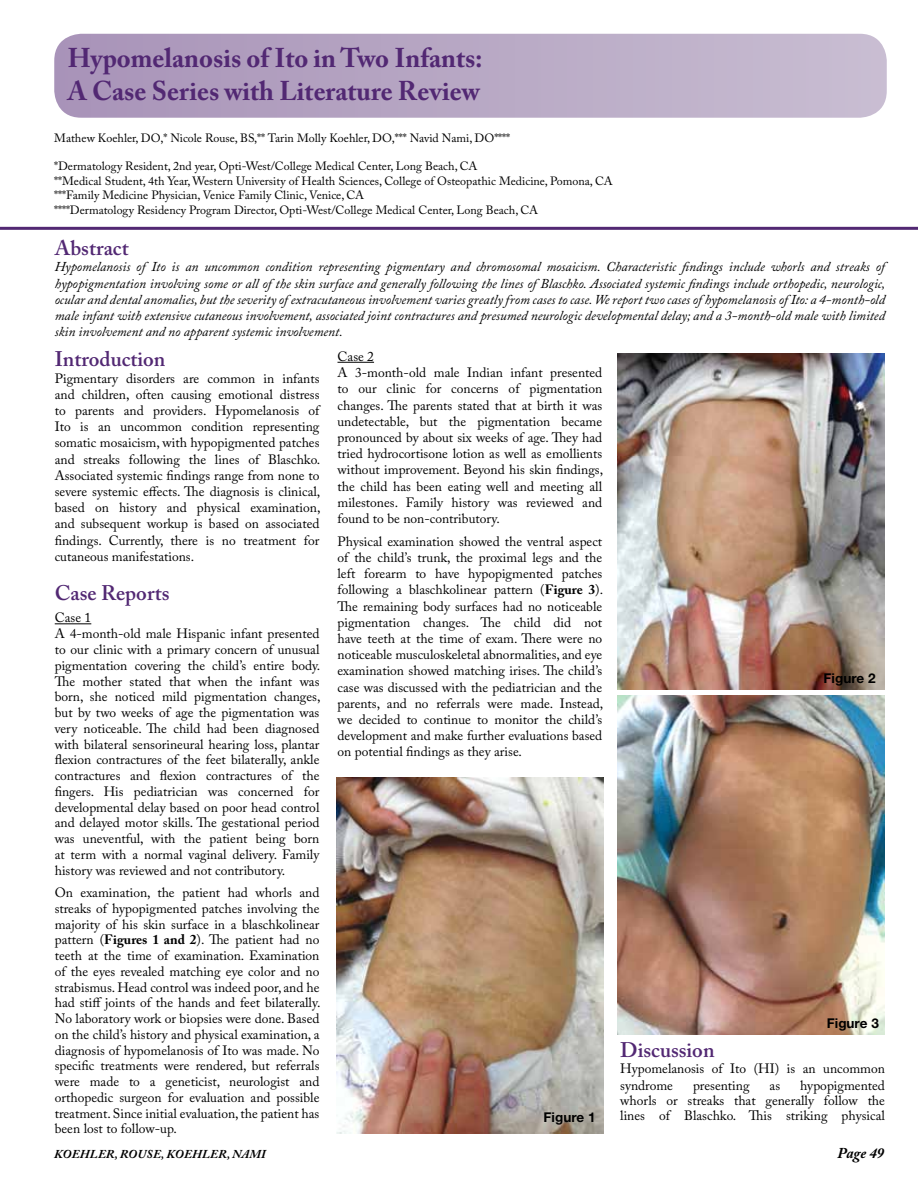
<style>
.page{position:relative;width:918px;height:1188px;background:#fff}
.page>*{position:absolute;margin:0;border:0;box-sizing:border-box;transform-origin:0 0}
.t1{font:700 27px/32.4px "Adobe Caslon Pro";color:#522873}
.t2{font:600 21px "Adobe Caslon Pro";color:#522873}
.t3{font:italic 700 15px "Adobe Caslon Pro";color:#000}
.t4{font:13.5px/16.2px "Adobe Caslon Pro";color:#000;text-align:justify}
.t5{font:italic 13.5px/16.2px "Adobe Caslon Pro";color:#000;text-align:justify}
.t6{font:700 13.5px "Helvetica Neue";color:#000}
.t7{font:12px/14.4px "Adobe Caslon Pro";color:#000}
.t8{font:italic 700 12px "Adobe Caslon Pro";letter-spacing:.015em;color:#000}
.s1{font-weight:700}
</style>
<div class="page">
<hr style="left:55px;top:623px;width:36px;height:1px;background:#000">
<hr style="left:338px;top:362px;width:36px;height:1px;background:#000">
<div style="left:54px;top:34px;width:833px;height:84px;background:linear-gradient(to right,#a893b8,#c8bdd2);border-radius:27px"></div>
<hr style="left:0;top:227px;width:918px;height:3px;background:#522873">
<img style="left:337px;top:778px;width:267px;height:356px">
<img style="left:617px;top:354px;width:267px;height:335px">
<img style="left:617px;top:695px;width:267px;height:339px">
<h1 class="t1" style="left:68px;top:42px;width:416px">Hypomelanosis of Ito in Two Infants:<br>A Case Series with Literature Review</h1>
<p class="t7" style="left:54px;top:130px;width:457px">Mathew Koehler, DO,* Nicole Rouse, BS,** Tarin Molly Koehler, DO,*** Navid Nami, DO****</p>
<p class="t7" style="left:54px;top:159px;width:560px">*Dermatology Resident, 2nd year, Opti-West/College Medical Center, Long Beach, CA<br>**Medical Student, 4th Year, Western University of Health Sciences, College of Osteopathic Medicine, Pomona, CA ***Family Medicine Physician, Venice Family Clinic, Venice, CA<br>****Dermatology Residency Program Director, Opti-West/College Medical Center, Long Beach, CA</p>
<h2 class="t2" style="left:55px;top:236px;width:76px">Abstract</h2>
<p class="t5" style="left:55px;top:259px;width:832px">Hypomelanosis of Ito is an uncommon condition representing pigmentary and chromosomal mosaicism. Characteristic findings include whorls and streaks of hypopigmentation involving some or all of the skin surface and generally following the lines of Blaschko. Associated systemic findings include orthopedic, neurologic, ocular and dental anomalies, but the severity of extracutaneous involvement varies greatly from cases to case. We report two cases of hypomelanosis of Ito: a 4-month-old male infant with extensive cutaneous involvement, associated joint contractures and presumed neurologic developmental delay; and a 3-month-old male with limited skin involvement and no apparent systemic involvement.</p>
<h2 class="t2" style="left:55px;top:347px;width:112px">Introduction</h2>
<p class="t4" style="left:55px;top:370px;width:267px">Pigmentary disorders are common in infants and children, often causing emotional distress to parents and providers. Hypomelanosis of Ito is an uncommon condition representing somatic mosaicism, with hypopigmented patches and streaks following the lines of Blaschko.<br>Associated systemic findings range from none to severe systemic effects. The diagnosis is clinical, based on history and physical examination, and subsequent workup is based on associated findings. Currently, there is no treatment for cutaneous manifestations.</p>
<h2 class="t2" style="left:55px;top:580px;width:116px">Case Reports</h2>
<p class="t4" style="left:55px;top:610px;width:267px;line-height:15.8px;text-align:left">Case 1<br>A 4-month-old male Hispanic infant presented to our clinic with a primary concern of unusual pigmentation covering the child’s entire body.<br>The mother stated that when the infant was born, she noticed mild pigmentation changes, but by two weeks of age the pigmentation was very noticeable. The child had been diagnosed with bilateral sensorineural hearing loss, plantar flexion contractures of the feet bilaterally, ankle contractures and flexion contractures of the fingers. His pediatrician was concerned for developmental delay based on poor head control and delayed motor skills. The gestational period was uneventful, with the patient being born at term with a normal vaginal delivery. Family history was reviewed and not contributory.</p>
<p class="t4" style="left:55px;top:885px;width:267px;line-height:15.8px">On examination, the patient had whorls and streaks of hypopigmented patches involving the majority of his skin surface in a blaschkolinear pattern (<span class="s1">Figures 1 and 2</span>). The patient had no teeth at the time of examination. Examination of the eyes revealed matching eye color and no strabismus. Head control was indeed poor, and he had stiff joints of the hands and feet bilaterally.<br>No laboratory work or biopsies were done. Based on the child’s history and physical examination, a diagnosis of hypomelanosis of Ito was made. No specific treatments were rendered, but referrals were made to a geneticist, neurologist and orthopedic surgeon for evaluation and possible treatment. Since initial evaluation, the patient has been lost to follow-up.</p>
<p class="t4" style="left:338px;top:348px;width:267px;text-align:left">Case 2<br>A 3-month-old male Indian infant presented to our clinic for concerns of pigmentation changes. The parents stated that at birth it was undetectable, but the pigmentation became pronounced by about six weeks of age. They had tried hydrocortisone lotion as well as emollients without improvement. Beyond his skin findings, the child has been eating well and meeting all milestones. Family history was reviewed and found to be non-contributory.</p>
<p class="t4" style="left:338px;top:533px;width:267px">Physical examination showed the ventral aspect of the child’s trunk, the proximal legs and the left forearm to have hypopigmented patches following a blaschkolinear pattern (<span class="s1">Figure 3</span>).<br>The remaining body surfaces had no noticeable pigmentation changes. The child did not have teeth at the time of exam. There were no noticeable musculoskeletal abnormalities, and eye examination showed matching irises. The child’s case was discussed with the pediatrician and the parents, and no referrals were made. Instead, we decided to continue to monitor the child’s development and make further evaluations based on potential findings as they arise.</p>
<p class="t6" style="left:544px;top:1109px;width:54px">Figure 1</p>
<p class="t6" style="left:824px;top:670px;width:54px">Figure 2</p>
<p class="t6" style="left:827px;top:1015px;width:54px">Figure 3</p>
<h2 class="t2" style="left:620px;top:1038px;width:96px">Discussion</h2>
<p class="t4" style="left:620px;top:1061px;width:266px">Hypomelanosis of Ito (HI) is an uncommon syndrome</p>
<p class="t4" style="left:620px;top:1077px;width:266px;line-height:15px;text-indent:180px">hypopigmented whorls or streaks that generally follow the lines of Blaschko. This striking physical</p>
<p class="t4" style="left:693px;top:1077px;width:58px">presenting</p>
<p class="t4" style="left:770px;top:1077px;width:12px">as</p>
<p class="t8" style="left:54px;top:1147px;width:213px">KOEHLER, ROUSE, KOEHLER, NAMI</p>
<p class="t3" style="left:838px;top:1144px;width:48px">Page 49</p>
</div>
